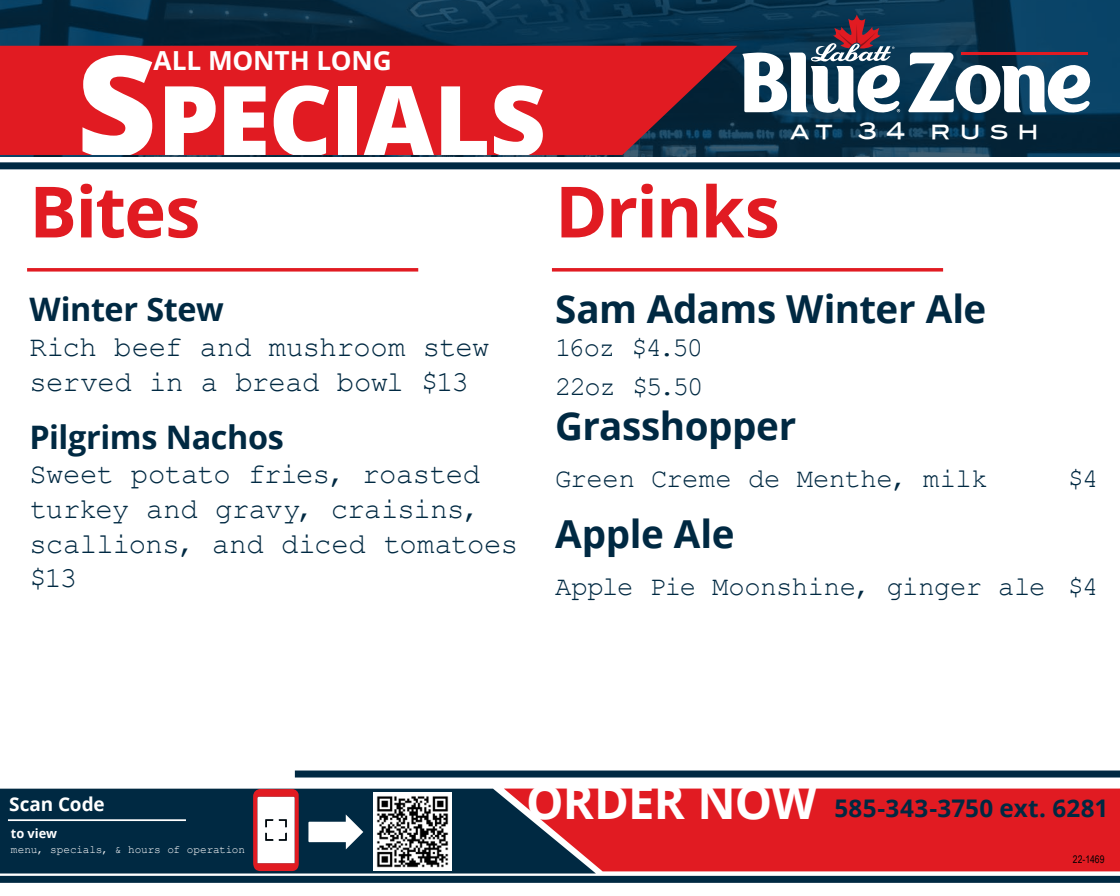
<style>
.page{position:relative;width:1120px;height:896px;background:#fff}
.page>*{position:absolute;margin:0;border:0;box-sizing:border-box;transform-origin:0 0}
.t1{font:800 97.74px "Open Sans";letter-spacing:-.01em;color:#fff}
.t2{font:700 70.7px "Open Sans";letter-spacing:-.025em;color:#e11b22}
.t3{font:700 38.59px "Open Sans";letter-spacing:-.01em;color:#002942}
.t4{font:700 32.38px "Open Sans";letter-spacing:-.015em;color:#002942}
.t5{font:28.88px/34.6px "Courier New";letter-spacing:-.02em;color:#002942}
.t6{font:27.12px "Courier New";letter-spacing:-.015em;color:#002942}
.t7{font:27.12px/38.9px "Courier New";letter-spacing:-.06em;color:#002942}
.t8{font:700 26.25px "Open Sans";letter-spacing:-.01em;color:#fff}
.t9{font:700 24.24px "Open Sans";letter-spacing:.01em;color:#002942}
.t10{font:22.84px "Blair Md ITCTT Medium";letter-spacing:.4em;color:#fff}
.t11{font:700 18.99px "Open Sans";letter-spacing:-.005em;color:#fff}
.t12{font:700 12.78px "Open Sans";letter-spacing:-.005em;color:#fff}
.t13{font:11.11px "Courier New";letter-spacing:-.015em;color:#fff}
.t14{font:10.5px "Arial Narrow";color:#000}
.s1{font-size:139.56px}
.s2{font-size:47.16px;color:#fff}
</style>
<div class="page">
<svg style="left:0;top:0;width:1120px;height:157px;background:#09324c"></svg>
<svg style="left:742px;top:15px;width:159px;height:98px"></svg>
<svg style="left:908px;top:53px;width:183px;height:60px"></svg>
<div style="left:0;top:162px;width:1120px;height:7px;background:#002942"></div>
<div style="left:295px;top:771px;width:825px;height:7px;background:#002942"></div>
<div style="left:0;top:876px;width:1120px;height:7px;background:#002942"></div>
<div style="left:596px;top:789px;width:524px;height:82px;background:#e11b22"></div>
<svg style="left:0;top:46px;width:737px;height:109px;background:#d01c24"></svg>
<svg style="left:27px;top:268px;width:391px;height:4px;background:#e4373d"></svg>
<svg style="left:552px;top:268px;width:391px;height:4px;background:#e4373d"></svg>
<svg style="left:0;top:789px;width:596px;height:85px;background:#1d2e45"></svg>
<img style="left:373px;top:792px;width:78px;height:78px">
<svg style="left:308px;top:814px;width:55px;height:35px"></svg>
<svg style="left:253px;top:789px;width:46px;height:82px"></svg>
<hr style="left:8px;top:819px;width:178px;height:2px;background:#fff">
<p class="t8" style="left:154px;top:42px;width:240px">ALL MONTH LONG</p>
<h1 class="t1" style="left:76px;top:46px;width:471px"><span class="s1">S</span>PECIALS</h1>
<h2 class="t2" style="left:29px;top:162px;width:173px">Bites</h2>
<p class="t10" style="left:790px;top:117px;width:250px">AT 34 RUSH</p>
<h2 class="t2" style="left:555px;top:162px;width:226px">Drinks</h2>
<p class="t4" style="left:29px;top:287px;width:196px">Winter Stew</p>
<p class="t5" style="left:29px;top:329px;width:462px">Rich beef and mushroom stew served in a bread bowl $13</p>
<p class="t4" style="left:29px;top:414px;width:256px">Pilgrims Nachos</p>
<p class="t5" style="left:29px;top:456px;width:490px">Sweet potato fries, roasted turkey and gravy, craisins, scallions, and diced tomatoes $13</p>
<h3 class="t3" style="left:555px;top:282px;width:433px">Sam Adams Winter Ale</h3>
<p class="t7" style="left:555px;top:327px;width:150px">16oz $4.50<br>22oz $5.50</p>
<h3 class="t3" style="left:555px;top:399px;width:243px">Grasshopper</h3>
<p class="t6" style="left:555px;top:462px;width:434px">Green Creme de Menthe, milk</p>
<p class="t6" style="left:1068px;top:462px;width:32px">$4</p>
<h3 class="t3" style="left:555px;top:507px;width:181px">Apple Ale</h3>
<p class="t6" style="left:555px;top:570px;width:545px">Apple Pie Moonshine, ginger ale $4</p>
<p class="t11" style="left:9px;top:790px;width:97px">Scan Code</p>
<p class="t12" style="left:11px;top:824px;width:48px">to view</p>
<p class="t13" style="left:11px;top:843px;width:236px">menu, specials, &amp; hours of operation</p>
<p class="t9" style="left:526px;top:791px;width:584px"><span class="s2">ORDER NOW</span> 585-343-3750 ext. 6281</p>
<p class="t14" style="left:1073px;top:852px;width:33px">22-1469</p>
</div>
